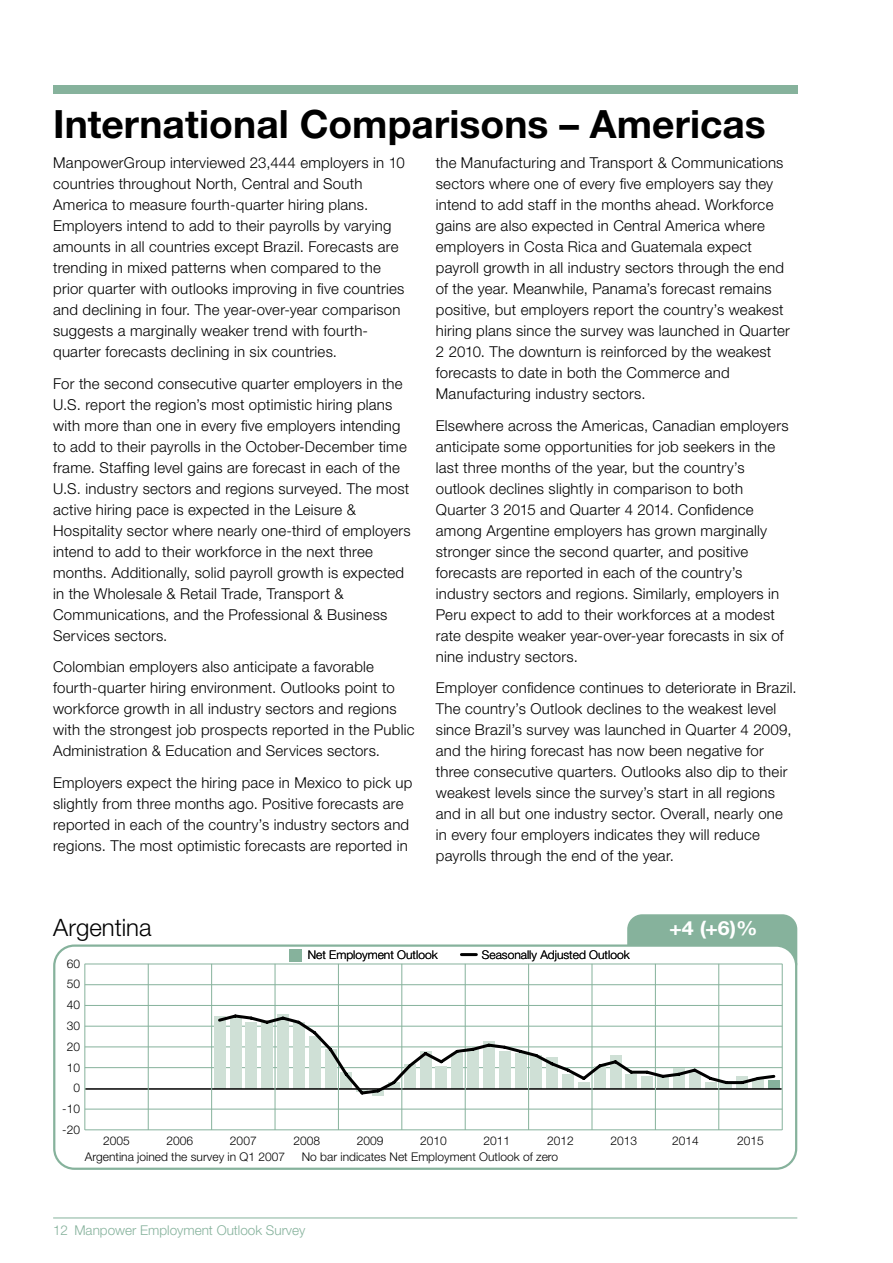
<style>
.page{position:relative;width:893px;height:1263px;background:#fff}
.page>*{position:absolute;margin:0;border:0;box-sizing:border-box;transform-origin:0 0}
.t1{font:700 39px "Helvetica Neue LT Std";color:#000}
.t2{font:300 24px "Helvetica Neue LT Std";color:#000}
.t3{font:700 19.5px "Helvetica Neue LT Std";color:#fff;scale:1.1 1}
.t4{font:300 15px/21px "Helvetica Neue LT Std";letter-spacing:.015em;color:#000}
.t5{font:300 13.5px "Helvetica Neue LT Std";color:#86b29c}
.t6{font:300 12px "Helvetica Neue LT Std";color:#000}
</style>
<div class="page">
<hr style="left:53px;top:1217px;width:744px;height:1px;background:#86b29c">
<div style="left:53px;top:85px;width:744px;height:9px;background:#86b29c"></div>
<div style="left:627px;top:914px;width:170px;height:64px;background:#86b29c;border-radius:15px"></div>
<svg style="left:53px;top:944px;width:744px;height:226px"></svg>
<hr style="left:461px;top:953px;width:15px;height:3px;background:#000">
<div style="left:289px;top:949px;width:13px;height:12px;background:#86b29c"></div>
<hr style="left:85px;top:1129px;width:697px;height:1px;background:#86b29c">
<hr style="left:85px;top:1109px;width:697px;height:1px;background:#86b29c">
<hr style="left:85px;top:1067px;width:697px;height:1px;background:#86b29c">
<hr style="left:85px;top:1047px;width:697px;height:1px;background:#86b29c">
<hr style="left:85px;top:1026px;width:697px;height:1px;background:#86b29c">
<hr style="left:85px;top:1005px;width:697px;height:1px;background:#86b29c">
<hr style="left:85px;top:984px;width:697px;height:1px;background:#86b29c">
<hr style="left:85px;top:964px;width:697px;height:1px;background:#86b29c">
<div style="left:214px;top:1016px;width:11px;height:73px;background:#cfe0d6"></div>
<div style="left:768px;top:1080px;width:11px;height:9px;background:#86b29c"></div>
<hr style="left:85px;top:1088px;width:697px;height:2px;background:#000">
<hr style="left:85px;top:964px;width:1px;height:166px;background:#86b29c">
<hr style="left:148px;top:964px;width:1px;height:166px;background:#86b29c">
<hr style="left:211px;top:964px;width:1px;height:166px;background:#86b29c">
<hr style="left:275px;top:964px;width:1px;height:166px;background:#86b29c">
<hr style="left:338px;top:964px;width:1px;height:166px;background:#86b29c">
<hr style="left:402px;top:964px;width:1px;height:166px;background:#86b29c">
<hr style="left:465px;top:964px;width:1px;height:166px;background:#86b29c">
<hr style="left:528px;top:964px;width:1px;height:166px;background:#86b29c">
<hr style="left:592px;top:964px;width:1px;height:166px;background:#86b29c">
<hr style="left:655px;top:964px;width:1px;height:166px;background:#86b29c">
<hr style="left:718px;top:964px;width:1px;height:166px;background:#86b29c">
<hr style="left:782px;top:964px;width:1px;height:166px;background:#86b29c">
<svg style="left:216px;top:1012px;width:561px;height:85px"></svg>
<h1 class="t1" style="left:53px;top:100px;width:714px">International Comparisons – Americas</h1>
<p class="t4" style="left:436px;top:152px;width:356px">the Manufacturing and Transport &amp; Communications sectors where one of every five employers say they intend to add staff in the months ahead. Workforce gains are also expected in Central America where employers in Costa Rica and Guatemala expect payroll growth in all industry sectors through the end of the year. Meanwhile, Panama’s forecast remains positive, but employers report the country’s weakest hiring plans since the survey was launched in Quarter 2 2010. The downturn is reinforced by the weakest forecasts to date in both the Commerce and Manufacturing industry sectors.</p>
<p class="t4" style="left:436px;top:414px;width:354px">Elsewhere across the Americas, Canadian employers anticipate some opportunities for job seekers in the last three months of the year, but the country’s outlook declines slightly in comparison to both Quarter 3 2015 and Quarter 4 2014. Confidence among Argentine employers has grown marginally stronger since the second quarter, and positive forecasts are reported in each of the country’s industry sectors and regions. Similarly, employers in Peru expect to add to their workforces at a modest rate despite weaker year-over-year forecasts in six of nine industry sectors.</p>
<p class="t4" style="left:436px;top:677px;width:362px">Employer confidence continues to deteriorate in Brazil.<br>The country’s Outlook declines to the weakest level since Brazil’s survey was launched in Quarter 4 2009, and the hiring forecast has now been negative for three consecutive quarters. Outlooks also dip to their weakest levels since the survey’s start in all regions and in all but one industry sector. Overall, nearly one in every four employers indicates they will reduce payrolls through the end of the year.</p>
<p class="t4" style="left:53px;top:152px;width:353px">ManpowerGroup interviewed 23,444 employers in 10 countries throughout North, Central and South America to measure fourth-quarter hiring plans.<br>Employers intend to add to their payrolls by varying amounts in all countries except Brazil. Forecasts are trending in mixed patterns when compared to the prior quarter with outlooks improving in five countries and declining in four. The year-over-year comparison suggests a marginally weaker trend with fourth&shy;quarter forecasts declining in six countries.</p>
<p class="t4" style="left:53px;top:372px;width:359px">For the second consecutive quarter employers in the U.S. report the region’s most optimistic hiring plans with more than one in every five employers intending to add to their payrolls in the October-December time frame. Staffing level gains are forecast in each of the U.S. industry sectors and regions surveyed. The most active hiring pace is expected in the Leisure &amp; Hospitality sector where nearly one-third of employers intend to add to their workforce in the next three months. Additionally, solid payroll growth is expected in the Wholesale &amp; Retail Trade, Transport &amp; Communications, and the Professional &amp; Business Services sectors.</p>
<p class="t4" style="left:53px;top:656px;width:363px">Colombian employers also anticipate a favorable fourth-quarter hiring environment. Outlooks point to workforce growth in all industry sectors and regions with the strongest job prospects reported in the Public Administration &amp; Education and Services sectors.</p>
<p class="t4" style="left:53px;top:771px;width:361px">Employers expect the hiring pace in Mexico to pick up slightly from three months ago. Positive forecasts are reported in each of the country’s industry sectors and regions. The most optimistic forecasts are reported in</p>
<h2 class="t2" style="left:53px;top:913px;width:100px">Argentina</h2>
<h3 class="t3" style="left:669px;top:916px;width:82px">+4 (+6)%</h3>
<p class="t6" style="left:308px;top:947px;width:132px">Net Employment Outlook</p>
<p class="t6" style="left:482px;top:947px;width:149px">Seasonally Adjusted Outlook</p>
<p class="t6" style="left:67px;top:956px;width:15px">60</p>
<p class="t6" style="left:67px;top:977px;width:15px">50</p>
<p class="t6" style="left:67px;top:997px;width:15px">40</p>
<p class="t6" style="left:67px;top:1018px;width:15px">30</p>
<p class="t6" style="left:67px;top:1039px;width:15px">20</p>
<p class="t6" style="left:67px;top:1060px;width:15px">10</p>
<p class="t6" style="left:73px;top:1081px;width:8px">0</p>
<p class="t6" style="left:62px;top:1101px;width:19px">-10</p>
<p class="t6" style="left:62px;top:1122px;width:19px">-20</p>
<p class="t6" style="left:103px;top:1133px;width:28px">2005</p>
<p class="t6" style="left:167px;top:1133px;width:28px">2006</p>
<p class="t6" style="left:230px;top:1133px;width:28px">2007</p>
<p class="t6" style="left:293px;top:1133px;width:28px">2008</p>
<p class="t6" style="left:357px;top:1133px;width:28px">2009</p>
<p class="t6" style="left:420px;top:1133px;width:28px">2010</p>
<p class="t6" style="left:484px;top:1133px;width:28px">2011</p>
<p class="t6" style="left:547px;top:1133px;width:28px">2012</p>
<p class="t6" style="left:610px;top:1133px;width:28px">2013</p>
<p class="t6" style="left:672px;top:1133px;width:28px">2014</p>
<p class="t6" style="left:737px;top:1133px;width:28px">2015</p>
<p class="t6" style="left:85px;top:1150px;width:202px">Argentina joined the survey in Q1 2007</p>
<p class="t6" style="left:302px;top:1150px;width:258px">No bar indicates Net Employment Outlook of zero</p>
<p class="t5" style="left:53px;top:1222px;width:254px">12 Manpower Employment Outlook Survey</p>
</div>
